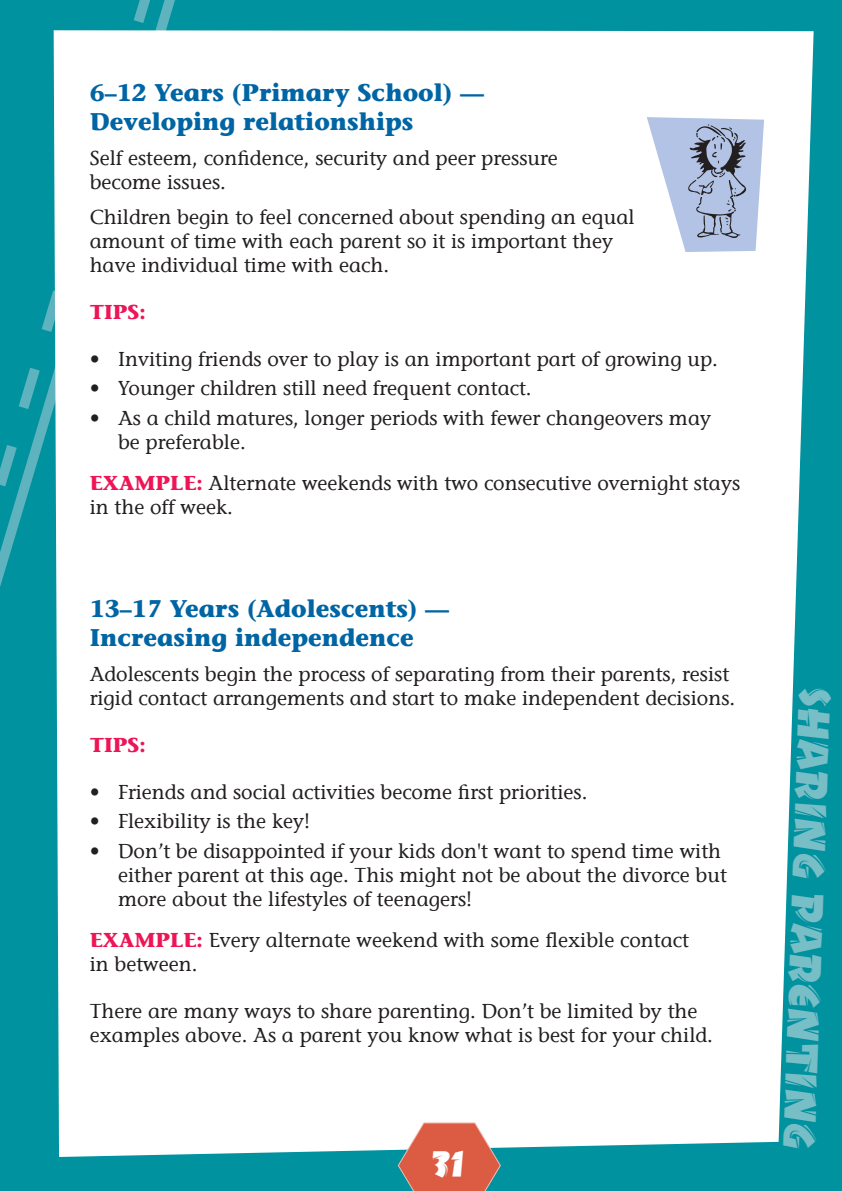
<style>
.page{position:relative;width:842px;height:1191px;background:#00929f}
.page>*{position:absolute;margin:0;border:0;box-sizing:border-box;transform-origin:0 0}
.t1{font:44.8px "Drycut ITCTT";color:#78bec7}
.t2{font:36px "Drycut ITCTT";color:#fff}
.t3{font:700 24px/28.8px "Stone Informal LT";color:#0065a4}
.t4{font:20px/24px "Stone Informal LT";color:#231f20}
.t5{font:700 20px "Stone Informal LT";color:#ed1556}
.s1{font-weight:700;color:#ed1556}
</style>
<div class="page">
<svg style="left:0;top:0;width:175px;height:587px"></svg>
<div style="left:54px;top:30px;width:760px;height:1127px;background:#fff"></div>
<svg style="left:647px;top:117px;width:117px;height:135px"></svg>
<svg style="left:397px;top:1121px;width:104px;height:70px"></svg>
<p class="t3" style="left:90px;top:78px;width:396px">6–12 Years (Primary School) —<br>Developing relationships</p>
<p class="t4" style="left:90px;top:146px;width:470px">Self esteem, confidence, security and peer pressure become issues.</p>
<p class="t4" style="left:90px;top:205px;width:546px">Children begin to feel concerned about spending an equal amount of time with each parent so it is important they have individual time with each.</p>
<p class="t5" style="left:90px;top:300px;width:58px">TIPS:</p>
<p class="t4" style="left:90px;top:347px;width:630px">• Inviting friends over to play is an important part of growing up.</p>
<p class="t4" style="left:90px;top:376px;width:443px">• Younger children still need frequent contact.</p>
<p class="t4" style="left:118px;top:406px;width:595px;text-indent:-28px">• As a child matures, longer periods with fewer changeovers may be preferable.</p>
<p class="t4" style="left:90px;top:471px;width:652px"><span class="s1">EXAMPLE:</span> Alternate weekends with two consecutive overnight stays in the off week.</p>
<p class="t3" style="left:90px;top:594px;width:361px">13–17 Years (Adolescents) —<br>Increasing independence</p>
<p class="t4" style="left:90px;top:662px;width:647px">Adolescents begin the process of separating from their parents, resist rigid contact arrangements and start to make independent decisions.</p>
<p class="t5" style="left:90px;top:732px;width:58px">TIPS:</p>
<p class="t4" style="left:90px;top:780px;width:499px">• Friends and social activities become first priorities.</p>
<p class="t4" style="left:90px;top:809px;width:222px">• Flexibility is the key!</p>
<p class="t4" style="left:118px;top:839px;width:610px;text-indent:-28px">• Don’t be disappointed if your kids don't want to spend time with either parent at this age. This might not be about the divorce but more about the lifestyles of teenagers!</p>
<p class="t4" style="left:90px;top:928px;width:601px"><span class="s1">EXAMPLE:</span> Every alternate weekend with some flexible contact in between.</p>
<p class="t4" style="left:90px;top:999px;width:625px">There are many ways to share parenting. Don’t be limited by the examples above. As a parent you know what is best for your child.</p>
<h2 class="t2" style="left:432px;top:1140px;width:34px">31</h2>
<h1 class="t1" style="left:844px;top:688px;width:464px;rotate:92deg">SHARING PARENTING</h1>
</div>
